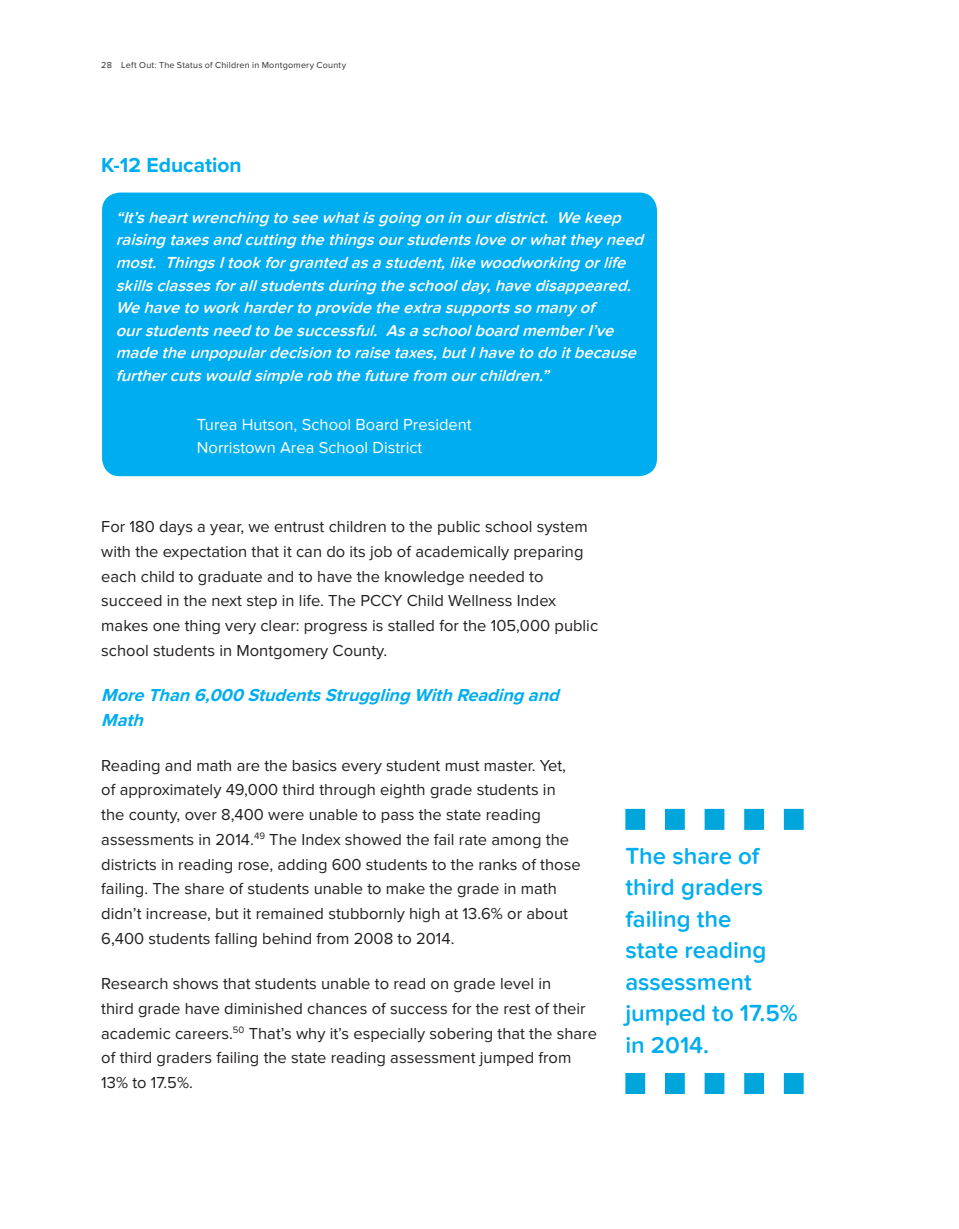
<style>
.page{position:relative;width:959px;height:1229px;background:#fff}
.page>*{position:absolute;margin:0;border:0;box-sizing:border-box;transform-origin:0 0}
.t1{font:600 24px/31.5px "Proxima Nova Soft";color:#00adef}
.t2{font:700 21px "Proxima Nova";color:#00adef}
.t3{font:italic 700 18px/24.8px "Proxima Nova";color:#00adef}
.t4{font:16.5px/24.8px "Proxima Nova";color:#221f1f}
.t5{font:italic 600 16.5px/22.5px "Proxima Nova Soft";color:#fff}
.t6{font:16.5px/22.5px "Proxima Nova Soft";color:#fff}
.t7{font:9px "Proxima Nova";letter-spacing:.025em;color:#323032}
.s1{font-family:"Proxima Nova Soft"}
</style>
<div class="page">
<div style="left:102px;top:192px;width:555px;height:284px;background:#00adef;border-radius:18px"></div>
<svg style="left:625px;top:809px;width:178px;height:21px"></svg>
<svg style="left:625px;top:1073px;width:178px;height:21px"></svg>
<p class="t7" style="left:101px;top:61px;width:246px"><span class="s1">28</span> Left Out: The Status of Children in Montgomery County</p>
<p class="t2" style="left:101px;top:156px;width:142px">K-12 Education</p>
<p class="t5" style="left:116px;top:207px;width:533px">“It’sheartwrenching to see whatisgoing on in ourdistrict. We keep raising taxesand cutting the thingsourstudentslove orwhatthey need most. ThingsItook forgranted asa student,like woodworking orlife skillsclassesforallstudentsduring the schoolday,have disappeared.<br>We have to work harderto provide the extra supportsso many of ourstudentsneed to be successful. Asa schoolboard memberI’ve made the unpopulardecision to raise taxes,butIhave to do itbecause furthercutswould simple rob the future from ourchildren.”</p>
<p class="t6" style="left:197px;top:414px;width:276px">Turea Hutson, School Board President<br>Norristown Area School District</p>
<p class="t4" style="left:101px;top:515px;width:498px">For 180 days a year, we entrust children to the public school system with the expectation that it can do its job of academically preparing each child to graduate and to have the knowledge needed to succeed in the next step in life. The PCCY Child Wellness Index makes one thing very clear: progress is stalled for the 105,000 public school students in Montgomery County.</p>
<p class="t3" style="left:101px;top:683px;width:463px">More Than 6,000 Students Struggling With Reading and<br>Math</p>
<p class="t4" style="left:101px;top:753px;width:481px">Reading and math are the basics every student must master. Yet, of approximately 49,000 third through eighth grade students in the county, over 8,400 were unable to pass the state reading assessments in 2014.<sup>49</sup> The Index showed the fail rate among the districts in reading rose, adding 600 students to the ranks of those failing. The share of students unable to make the grade in math didn’t increase, but it remained stubbornly high at 13.6% or about 6,400 students falling behind from 2008 to 2014.</p>
<p class="t4" style="left:101px;top:972px;width:497px">Research shows that students unable to read on grade level in<br>third grade have diminished chances of success for the rest of their academic careers.<sup>50</sup> That’s why it’s especially sobering that the share of third graders failing the state reading assessment jumped from 13% to 17.5%.</p>
<h1 class="t1" style="left:625px;top:841px;width:174px">The share of third graders failing the<br>state reading assessment jumped to 17.5% in 2014.</h1>
</div>
